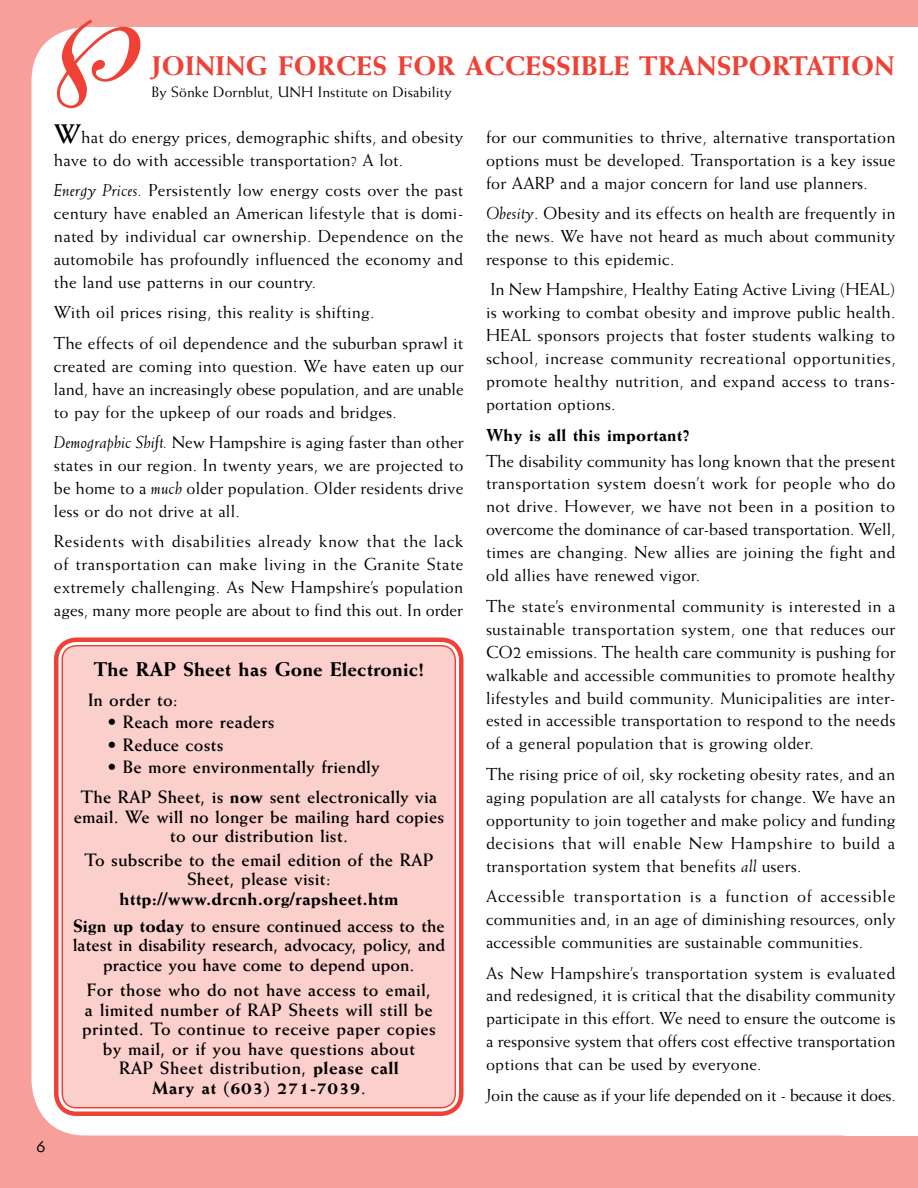
<style>
.page{position:relative;width:918px;height:1188px;background:#f7a09a}
.page>*{position:absolute;margin:0;border:0;box-sizing:border-box;transform-origin:0 0}
.t1{font:800 27px "Weiss";letter-spacing:.015em;color:#ef4135}
.t2{font:800 19.95px "Weiss";letter-spacing:.005em;color:#000}
.t3{font:700 18px/19.5px "Weiss";letter-spacing:.01em;color:#000;text-align:center}
.t4{font:800 18px/27px "Weiss";letter-spacing:.01em;color:#000;text-align:center}
.t5{font:17.4px/23px "Weiss";letter-spacing:.01em;color:#000;text-align:justify}
.t6{font:17.4px "Weiss";letter-spacing:-.015em;color:#000}
.t7{font:800 17.4px "Weiss";letter-spacing:.01em;color:#000}
.t8{font:16.5px "Skia CC";color:#000}
.t9{font:15px "Weiss";letter-spacing:.005em;color:#000}
.s1{font-weight:700;font-size:27px}
.s2{font-style:italic}
.s3{font-weight:800}
.s4{font-weight:700}
</style>
<div class="page">
<div style="left:32px;top:27px;width:886px;height:1109px;background:#fff;border-radius:54px"></div>
<div style="left:844px;top:27px;width:74px;height:1109px;background:#fff"></div>
<svg style="left:57px;top:20px;width:84px;height:88px"></svg>
<div style="left:58px;top:642px;width:401px;height:470px;background:#fbcfcc;border-radius:18px"></div>
<div style="left:54px;top:638px;width:410px;height:478px;border:9px solid #fff;border-radius:18px"></div>
<div style="left:54px;top:638px;width:410px;height:478px;border:4px solid #ef4135;border-radius:20px"></div>
<div style="left:61px;top:645px;width:395px;height:464px;border:2px solid #ef4135;border-radius:14px"></div>
<h1 class="t1" style="left:152px;top:49px;width:745px">Joining Forces for Accessible Transportation</h1>
<p class="t9" style="left:152px;top:84px;width:302px">By Sönke Dornblut, UNH Institute on Disability</p>
<p class="t5" style="left:54px;top:125px;width:411px"><span class="s1">W</span>hat do energy prices, demographic shifts, and obesity have to do with accessible transportation? A lot.</p>
<p class="t5" style="left:54px;top:178px;width:411px"><span class="s2">Energy Prices.</span> Persistently low energy costs over the past century have enabled an American lifestyle that is domi&shy;nated by individual car ownership. Dependence on the automobile has profoundly influenced the economy and the land use patterns in our country.</p>
<p class="t5" style="left:54px;top:297px;width:411px;line-height:30.5px">With oil prices rising, this reality is shifting.<br>The effects of oil dependence and the suburban sprawl it</p>
<p class="t5" style="left:54px;top:354px;width:411px">created are coming into question. We have eaten up our land, have an increasingly obese population, and are unable to pay for the upkeep of our roads and bridges.</p>
<p class="t5" style="left:54px;top:430px;width:411px"><span class="s2">Demographic Shift.</span> New Hampshire is aging faster than other states in our region. In twenty years, we are projected to be home to a <span class="s2">much</span> older population. Older residents drive less or do not drive at all.</p>
<p class="t5" style="left:54px;top:530px;width:411px">Residents with disabilities already know that the lack of transportation can make living in the Granite State extremely challenging. As New Hampshire’s population ages, many more people are about to find this out. In order</p>
<p class="t5" style="left:486px;top:125px;width:411px">for our communities to thrive, alternative transportation options must be developed. Transportation is a key issue for AARP and a major concern for land use planners.</p>
<p class="t5" style="left:486px;top:201px;width:411px"><span class="s2">Obesity</span>. Obesity and its effects on health are frequently in the news. We have not heard as much about community response to this epidemic.</p>
<p class="t5" style="left:486px;top:278px;width:411px">In New Hampshire, Healthy Eating Active Living (HEAL) is working to combat obesity and improve public health.<br>HEAL sponsors projects that foster students walking to school, increase community recreational opportunities, promote healthy nutrition, and expand access to trans&shy;portation options.</p>
<p class="t7" style="left:486px;top:424px;width:205px">Why is all this important?</p>
<p class="t5" style="left:486px;top:449px;width:411px">The disability community has long known that the present transportation system doesn’t work for people who do not drive. However, we have not been in a position to overcome the dominance of car-based transportation. Well, times are changing. New allies are joining the fight and old allies have renewed vigor.</p>
<p class="t5" style="left:486px;top:594px;width:411px">The state’s environmental community is interested in a sustainable transportation system, one that reduces our CO2 emissions. The health care community is pushing for walkable and accessible communities to promote healthy lifestyles and build community. Municipalities are inter&shy;ested in accessible transportation to respond to the needs of a general population that is growing older.</p>
<p class="t5" style="left:486px;top:762px;width:411px">The rising price of oil, sky rocketing obesity rates, and an aging population are all catalysts for change. We have an opportunity to join together and make policy and funding decisions that will enable New Hampshire to build a transportation system that benefits <span class="s2">all</span> users.</p>
<p class="t5" style="left:486px;top:885px;width:411px">Accessible transportation is a function of accessible communities and, in an age of diminishing resources, only accessible communities are sustainable communities.</p>
<p class="t5" style="left:486px;top:961px;width:411px">As New Hampshire’s transportation system is evaluated and redesigned, it is critical that the disability community participate in this effort. We need to ensure the outcome is a responsive system that offers cost effective transportation options that can be used by everyone.</p>
<p class="t6" style="left:486px;top:1085px;width:411px">Join the cause as if your life depended on it - because it does.</p>
<p class="t2" style="left:94px;top:657px;width:332px">The RAP Sheet has Gone Electronic!</p>
<p class="t3" style="left:88px;top:689px;width:91px">In order to:</p>
<p class="t3" style="left:108px;top:712px;width:169px">• Reach more readers</p>
<p class="t3" style="left:108px;top:734px;width:117px">• Reduce costs</p>
<p class="t3" style="left:81px;top:752px;width:358px;line-height:30px;text-align:left;text-indent:27px">• Be more environmentally friendly<br>The RAP Sheet, is <span class="s3">now</span> sent electronically via</p>
<p class="t3" style="left:74px;top:806px;width:372px">email. We will no longer be mailing hard copies to our distribution list.</p>
<p class="t3" style="left:85px;top:850px;width:350px">To subscribe to the email edition of the RAP<br>Sheet, please visit:</p>
<p class="t4" style="left:73px;top:885px;width:373px">http://www.drcnh.org/rapsheet.htm<br>Sign up today <span class="s4">to ensure continued access to the</span></p>
<p class="t3" style="left:73px;top:935px;width:374px">latest in disability research, advocacy, policy, and practice you have come to depend upon.</p>
<p class="t3" style="left:82px;top:980px;width:355px">For those who do not have access to email, a limited number of RAP Sheets will still be printed. To continue to receive paper copies by mail, or if you have questions about<br>RAP Sheet distribution, <span class="s3">please call<br>Mary at (603) 271-7039</span>.</p>
<p class="t8" style="left:36px;top:1137px;width:11px">6</p>
</div>
